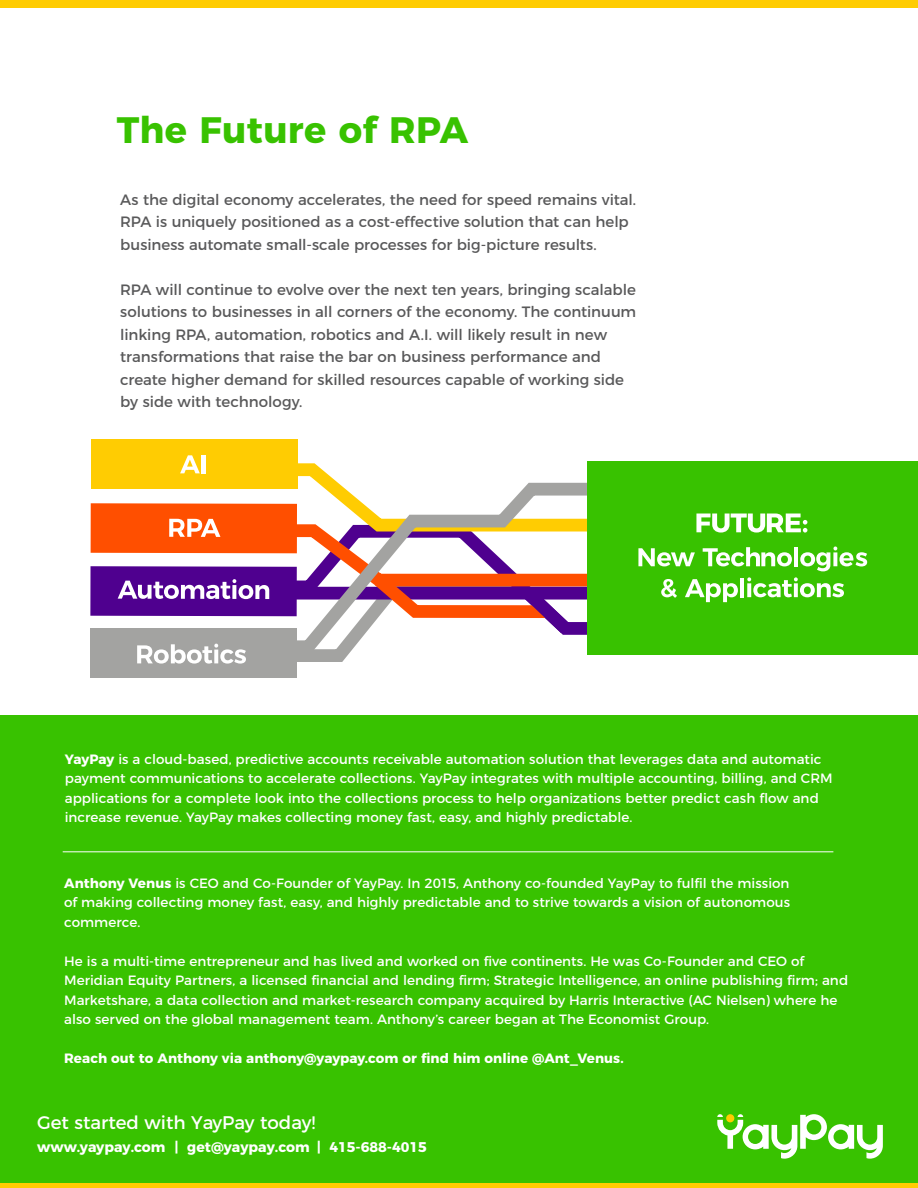
<style>
.page{position:relative;width:918px;height:1188px;background:#fff}
.page>*{position:absolute;margin:0;border:0;box-sizing:border-box;transform-origin:0 0}
.t1{font:700 36.75px "Montserrat";letter-spacing:.005em;color:#38c200}
.t2{font:18.3px "Montserrat";color:#fff}
.t3{font:15px/22.5px "Montserrat";color:#59595a}
.t4{font:700 14.1px "Montserrat";color:#fff}
.t5{font:13.5px/19.5px "Montserrat";color:#fff}
.t6{font:700 13.5px "Montserrat";letter-spacing:.005em;color:#fff}
.s1{font-weight:700}
</style>
<div class="page">
<div style="left:0;top:716px;width:918px;height:420px;background:#38c200"></div>
<div style="left:587px;top:461px;width:331px;height:194px;background:#38c200"></div>
<svg style="left:696px;top:514px;width:111px;height:19px"></svg>
<svg style="left:638px;top:548px;width:57px;height:18px"></svg>
<svg style="left:703px;top:547px;width:89px;height:19px"></svg>
<hr style="left:794px;top:547px;width:4px;height:19px;background:#fff">
<svg style="left:800px;top:547px;width:67px;height:24px"></svg>
<svg style="left:661px;top:579px;width:16px;height:19px"></svg>
<svg style="left:685px;top:579px;width:53px;height:23px"></svg>
<hr style="left:740px;top:578px;width:4px;height:19px;background:#fff">
<svg style="left:747px;top:577px;width:97px;height:20px"></svg>
<div style="left:92px;top:440px;width:206px;height:49px;background:#ffcc02"></div>
<div style="left:91px;top:628px;width:206px;height:50px;background:#a3a3a1"></div>
<svg style="left:90px;top:455px;width:497px;height:213px"></svg>
<hr style="left:63px;top:851px;width:770px;height:1px;background:#fff">
<div style="left:0;top:1181px;width:917px;height:7px;background:#ffcc02"></div>
<div style="left:0;top:0;width:917px;height:8px;background:#ffcc02"></div>
<div style="left:0;top:1088px;width:918px;height:95px;background:#38c200"></div>
<svg style="left:717px;top:1114px;width:166px;height:45px"></svg>
<h1 class="t1" style="left:117px;top:111px;width:353px">The Future of RPA</h1>
<p class="t3" style="left:120px;top:189px;width:518px">As the digital economy accelerates, the need for speed remains vital.<br>RPA is uniquely positioned as a cost-effective solution that can help business automate small-scale processes for big-picture results.</p>
<p class="t3" style="left:120px;top:279px;width:518px">RPA will continue to evolve over the next ten years, bringing scalable solutions to businesses in all corners of the economy. The continuum linking RPA, automation, robotics and A.I. will likely result in new transformations that raise the bar on business performance and create higher demand for skilled resources capable of working side by side with technology.</p>
<p class="t5" style="left:65px;top:750px;width:769px"><span class="s1">YayPay</span> is a cloud-based, predictive accounts receivable automation solution that leverages data and automatic payment communications to accelerate collections. YayPay integrates with multiple accounting, billing, and CRM applications for a complete look into the collections process to help organizations better predict cash flow and increase revenue. YayPay makes collecting money fast, easy, and highly predictable.</p>
<p class="t5" style="left:64px;top:874px;width:727px;text-align:justify"><span class="s1">Anthony Venus</span> is CEO and Co-Founder of YayPay. In 2015, Anthony co-founded YayPay to fulfil the mission of making collecting money fast, easy, and highly predictable and to strive towards a vision of autonomous commerce.</p>
<p class="t5" style="left:64px;top:952px;width:786px">He is a multi-time entrepreneur and has lived and worked on five continents. He was Co-Founder and CEO of Meridian Equity Partners, a licensed financial and lending firm; Strategic Intelligence, an online publishing firm; and Marketshare, a data collection and market-research company acquired by Harris Interactive (AC Nielsen) where he also served on the global management team. Anthony’s career began at The Economist Group.</p>
<p class="t6" style="left:64px;top:1052px;width:561px">Reach out to Anthony via anthony@yaypay.com or find him online @Ant_Venus.</p>
<h2 class="t2" style="left:37px;top:1114px;width:280px">Get started with YayPay today!</h2>
<p class="t4" style="left:37px;top:1140px;width:391px">www.yaypay.com | get@yaypay.com | 415-688-4015</p>
</div>
